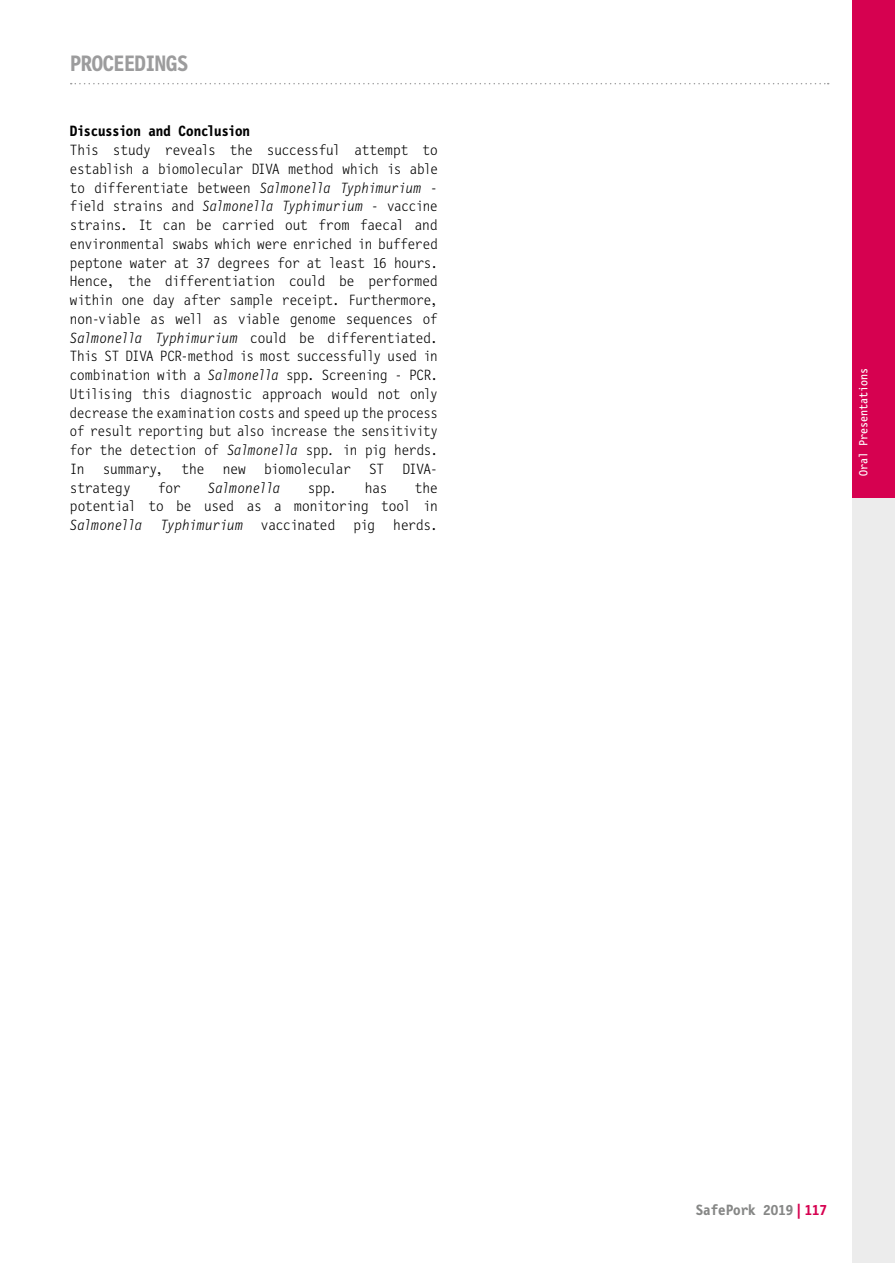
<style>
.page{position:relative;width:895px;height:1263px;background:#fff}
.page>*{position:absolute;margin:0;border:0;box-sizing:border-box;transform-origin:0 0}
.t1{font:700 22.5px "Letter Gothic Mono";letter-spacing:-.02em;color:#9c9c9d}
.t2{font:300 15px/18.8px "Letter Gothic Mono";letter-spacing:-.01em;color:#000;text-align:justify}
.t3{font:700 15px "Letter Gothic Mono";letter-spacing:-.02em;color:#000}
.t4{font:700 15px "Letter Gothic Mono";color:#868786}
.t5{font:italic 300 15px "Letter Gothic Mono";letter-spacing:-.025em;color:#000}
.t6{font:12px "Letter Gothic Mono";color:#fff}
.s1{font-style:italic}
.s2{color:#d60150}
</style>
<div class="page">
<div style="left:852px;top:0;width:43px;height:1263px;background:#ececec"></div>
<div style="left:852px;top:0;width:43px;height:497px;background:#d60150"></div>
<svg style="left:71px;top:83px;width:758px;height:1px"></svg>
<h1 class="t1" style="left:70px;top:51px;width:120px">PROCEEDINGS</h1>
<p class="t3" style="left:70px;top:123px;width:182px">Discussion and Conclusion</p>
<p class="t2" style="left:70px;top:141px;width:369px">This study reveals the successful attempt to establish a biomolecular DIVA method which is able to differentiate between <span class="s1">Salmonella Typhimurium</span> - field strains and <span class="s1">Salmonella Typhimurium</span> - vaccine strains. It can be carried out from faecal and environmental swabs which were enriched in buffered peptone water at 37 degrees for at least 16 hours.<br>Hence, the differentiation could be performed within one day after sample receipt. Furthermore, non-viable as well as viable genome sequences of <span class="s1">Salmonella Typhimurium</span> could be differentiated.<br>This ST DIVA PCR-method is most successfully used in combination with a <span class="s1">Salmonella</span> spp. Screening - PCR.<br>Utilising this diagnostic approach would not only decrease the examination costs and speed up the process of result reporting but also increase the sensitivity for the detection of <span class="s1">Salmonella</span> spp<span class="s1">.</span> in pig herds.<br>In summary, the new biomolecular ST DIVA&shy;strategy</p>
<p class="t2" style="left:158px;top:478px;width:24px">for</p>
<p class="t5" style="left:208px;top:479px;width:74px">Salmonella</p>
<p class="t2" style="left:308px;top:478px;width:31px">spp<span class="s1">.</span></p>
<p class="t2" style="left:365px;top:478px;width:24px">has</p>
<p class="t2" style="left:70px;top:478px;width:369px;text-indent:345px">the potential to be used as a monitoring tool in <span class="s1">Salmonella Typhimurium</span> vaccinated pig herds.</p>
<p class="t6" style="left:857px;top:476px;width:109px;rotate:-90deg">Oral Presentations</p>
<p class="t4" style="left:696px;top:1202px;width:133px">SafePork 2019 <span class="s2">| 117</span></p>
</div>
